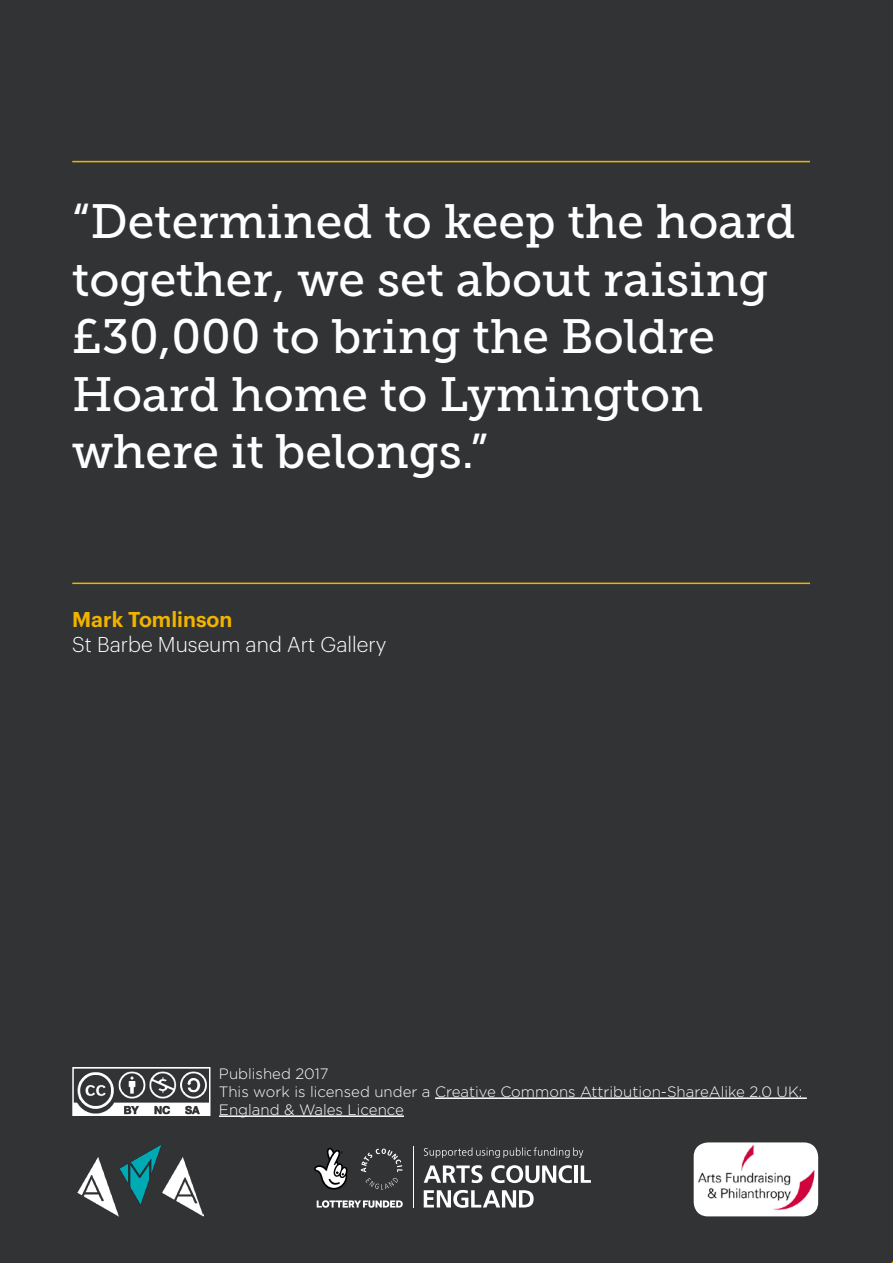
<style>
.page{position:relative;width:893px;height:1263px;background:#323335}
.page>*{position:absolute;margin:0;border:0;box-sizing:border-box;transform-origin:0 0}
.t1{font:48px/57.6px "Museo Slab 500";color:#fff}
.t2{font:300 21px "Graphik";color:#fff}
.t3{font:600 21px "Graphik";color:#f1b300}
.t4{font:300 15px/18px "Gotham";color:#fff}
</style>
<div class="page">
<hr style="left:72px;top:161px;width:738px;height:1px;background:#f1b300">
<hr style="left:72px;top:583px;width:738px;height:1px;background:#f1b300">
<hr style="left:435px;top:1097px;width:372px;height:2px;background:#fff">
<hr style="left:219px;top:1115px;width:185px;height:2px;background:#fff">
<img style="left:75px;top:1071px;width:132px;height:42px">
<div style="left:72px;top:1067px;width:138px;height:49px;border:2px solid #fff"></div>
<img style="left:78px;top:1144px;width:125px;height:72px">
<svg style="left:361px;top:1148px;width:41px;height:41px"></svg>
<svg style="left:424px;top:1165px;width:59px;height:18px"></svg>
<svg style="left:491px;top:1165px;width:81px;height:18px"></svg>
<hr style="left:575px;top:1165px;width:3px;height:18px;background:#fff">
<svg style="left:581px;top:1165px;width:10px;height:18px"></svg>
<svg style="left:424px;top:1190px;width:110px;height:18px"></svg>
<svg style="left:424px;top:1147px;width:159px;height:11px"></svg>
<hr style="left:413px;top:1146px;width:1px;height:61px;background:#fff">
<svg style="left:317px;top:1200px;width:86px;height:8px"></svg>
<svg style="left:314px;top:1148px;width:34px;height:41px"></svg>
<img style="left:694px;top:1142px;width:124px;height:74px">
<p class="t1" style="left:72px;top:193px;width:725px">“Determined to keep the hoard together, we set about raising £30,000 to bring the Boldre<br>Hoard home to Lymington where it belongs.”</p>
<p class="t3" style="left:72px;top:604px;width:162px">Mark Tomlinson</p>
<p class="t2" style="left:72px;top:629px;width:316px">St Barbe Museum and Art Gallery</p>
<p class="t4" style="left:219px;top:1064px;width:585px">Published 2017<br>This work is licensed under a Creative Commons Attribution-ShareAlike 2.0 UK:<br>England &amp; Wales Licence</p>
</div>
